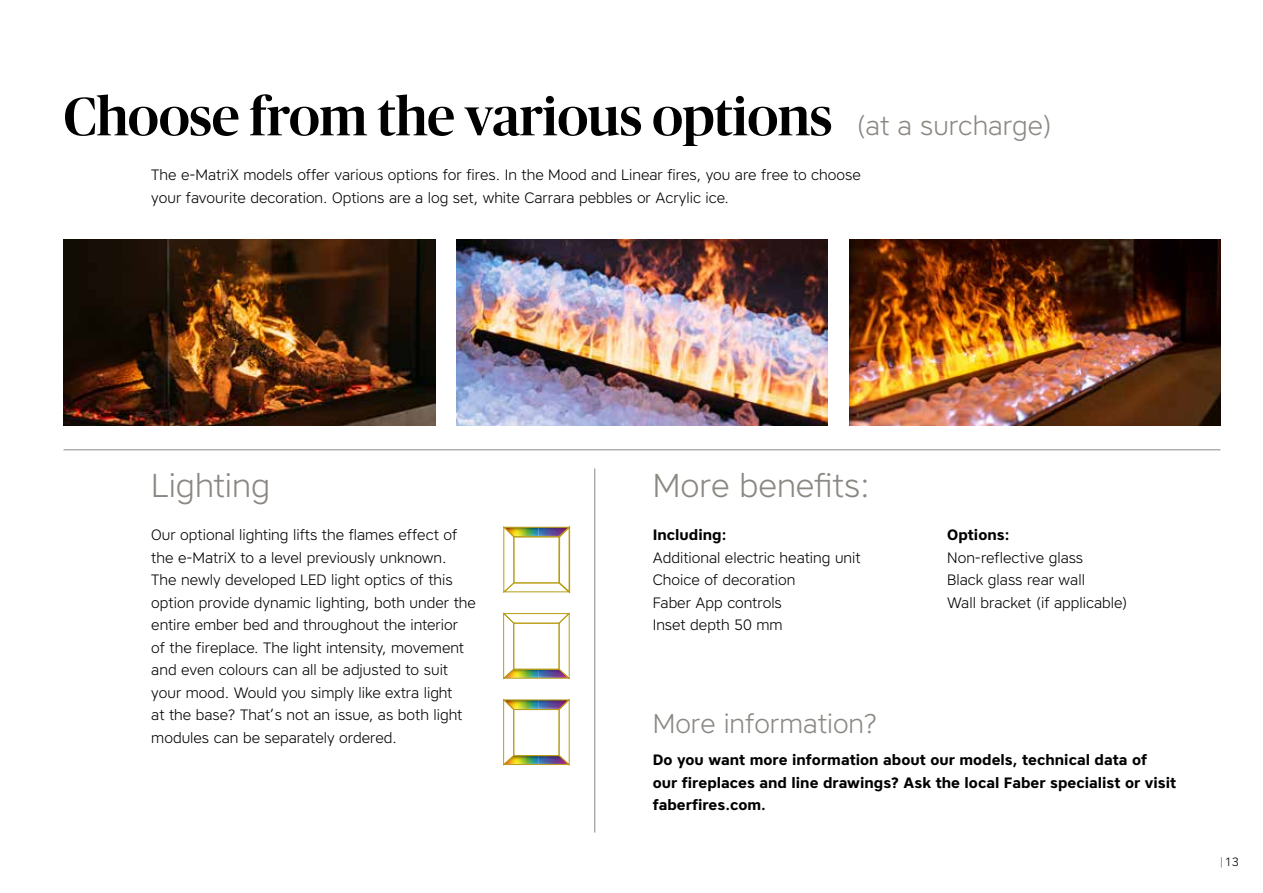
<style>
.page{position:relative;width:1263px;height:893px;background:#fff}
.page>*{position:absolute;margin:0;border:0;box-sizing:border-box;transform-origin:0 0}
.t1{font:500 54px "Publico Banner";color:#000}
.t2{font:300 33px "Core Sans A35";color:#8b8883}
.t3{font:300 27px "Core Sans A35";color:#8b8883}
.t4{font:300 15px/22.5px "Core Sans A35";color:#000}
.t5{font:700 15px/22.5px "Core Sans A65";color:#000}
.t6{font:300 12px "Core Sans A35";color:#000}
.s1{font-family:"Core Sans A35";font-weight:300;font-size:27px;color:#8b8883}
.s2{font-family:"Publico Banner";font-weight:500}
</style>
<div class="page">
<hr style="left:594px;top:468px;width:1px;height:365px;background:#8b8883">
<hr style="left:64px;top:450px;width:1156px;height:1px;background:#8b8883">
<img style="left:64px;top:239px;width:371px;height:186px">
<img style="left:456px;top:239px;width:372px;height:186px">
<img style="left:849px;top:239px;width:371px;height:186px">
<svg style="left:503px;top:525px;width:68px;height:69px"></svg>
<svg style="left:503px;top:613px;width:67px;height:66px"></svg>
<img style="left:503px;top:699px;width:67px;height:66px">
<div style="left:514px;top:709px;width:45px;height:47px;border:1px solid #b99d15"></div>
<h1 class="t1" style="left:64px;top:79px;width:990px">Choose from the various options <span class="s1">(at a surcharge)</span></h1>
<p class="t4" style="left:151px;top:163px;width:711px">The e-MatriX models offer various options for fires. In the Mood and Linear fires, you are free to choose your favourite decoration. Options are a log set, white Carrara pebbles or Acrylic ice.</p>
<h2 class="t2" style="left:151px;top:464px;width:120px">Lighting</h2>
<h2 class="t2" style="left:653px;top:464px;width:219px">More benefits:</h2>
<p class="t4" style="left:151px;top:523px;width:326px">Our optional lighting lifts the flames effect of the e-MatriX to a level previously unknown.<br>The newly developed LED light optics of this option provide dynamic lighting, both under the entire ember bed and throughout the interior<br>of the fireplace. The light intensity, movement and even colours can all be adjusted to suit your mood. Would you simply like extra light<br>at the base? That’s not an issue, as both light modules can be separately ordered.</p>
<p class="t5" style="left:653px;top:523px;width:75px">Including:</p>
<p class="t4" style="left:653px;top:546px;width:209px">Additional electric heating unit<br>Choice of decoration<br>Faber App controls<br>Inset depth 50 mm</p>
<p class="t5" style="left:947px;top:523px;width:64px">Options:</p>
<p class="t4" style="left:947px;top:546px;width:182px">Non-reflective glass<br>Black glass rear wall<br>Wall bracket (if applicable)</p>
<h3 class="t3" style="left:653px;top:706px;width:226px">More information?</h3>
<p class="t5" style="left:653px;top:748px;width:525px">Do you want more information about our models, technical data of<br>our fireplaces and line drawings? Ask the local Faber specialist or visit faberfires.com.</p>
<p class="t6" style="left:1220px;top:854px;width:20px"><span class="s2">|</span> 13</p>
</div>
